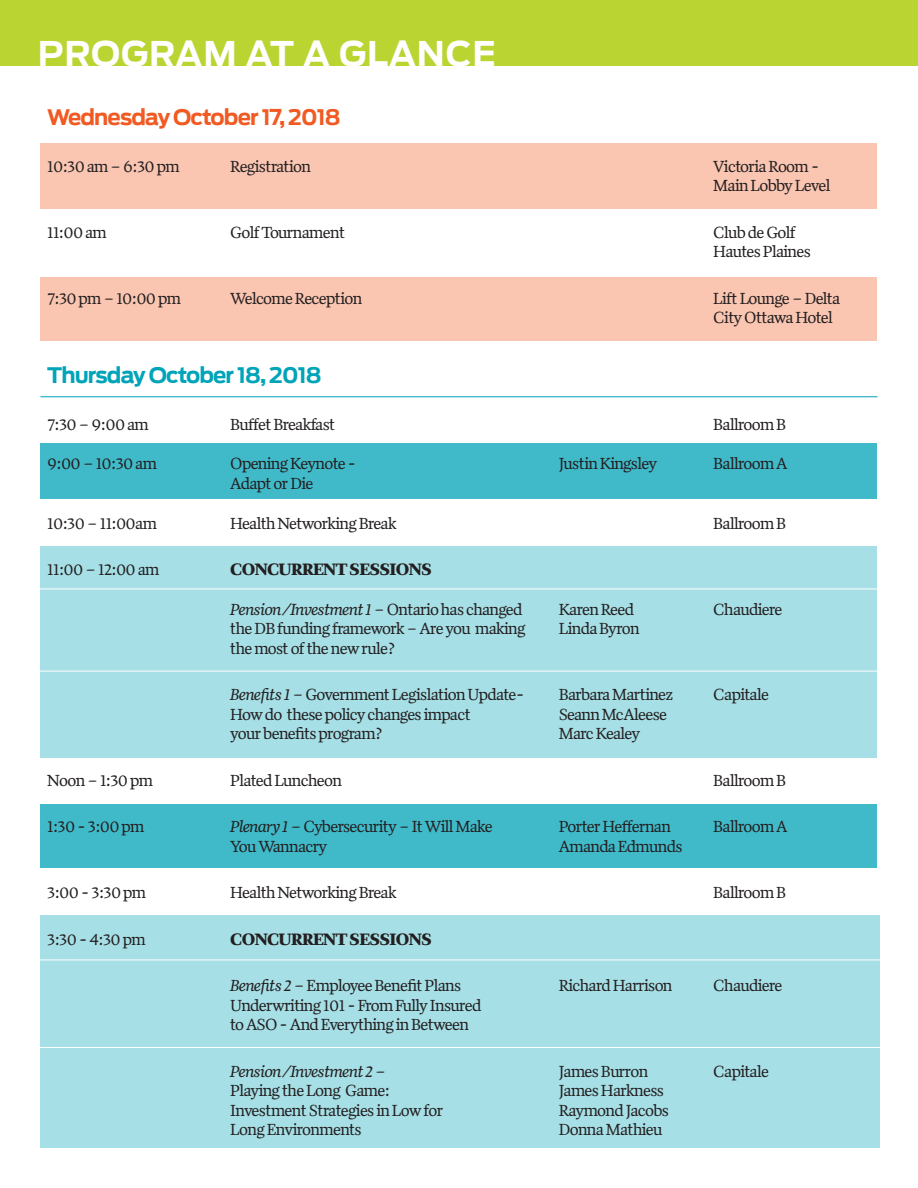
<style>
.page{position:relative;width:918px;height:1188px;background:#fff}
.page>*{position:absolute;margin:0;border:0;box-sizing:border-box;transform-origin:0 0}
.t1{font:700 34.05px "Antenna";letter-spacing:.025em;color:#fff}
.t2{font:700 21.45px "Antenna";letter-spacing:-.04em;color:#f15a22}
.t3{font:700 21.45px "Antenna";letter-spacing:-.04em;color:#00a4b8}
.t4{font:16.5px/19.5px "Quiosco";letter-spacing:-.04em;color:#231f20}
.t5{font:italic 16.5px "Quiosco";letter-spacing:-.04em;color:#231f20}
.t6{font:700 16.5px "Quiosco";letter-spacing:-.04em;color:#231f20}
.s1{font-style:normal}
.s2{font-style:italic}
</style>
<div class="page">
<div style="left:40px;top:143px;width:838px;height:65px;background:#fac5b1"></div>
<div style="left:40px;top:277px;width:838px;height:64px;background:#fac5b1"></div>
<div style="left:40px;top:444px;width:838px;height:55px;background:#40bac9"></div>
<div style="left:40px;top:804px;width:838px;height:63px;background:#40bac9"></div>
<div style="left:40px;top:546px;width:838px;height:211px;background:#a6dfe6"></div>
<div style="left:40px;top:915px;width:840px;height:233px;background:#a6dfe6"></div>
<hr style="left:33px;top:589px;width:858px;height:1px;background:#fff">
<hr style="left:33px;top:960px;width:858px;height:1px;background:#fff">
<hr style="left:33px;top:671px;width:858px;height:1px;background:#fff">
<hr style="left:33px;top:1047px;width:858px;height:1px;background:#fff">
<hr style="left:40px;top:396px;width:838px;height:1px;background:#00a4b8">
<div style="left:0;top:0;width:918px;height:65px;background:#bad432"></div>
<p class="t1" style="left:38px;top:33px;width:460px">PROGRAM AT A GLANCE</p>
<p class="t2" style="left:47px;top:104px;width:295px">Wednesday October 17, 2018</p>
<p class="t4" style="left:47px;top:156px;width:134px">10:30 am – 6:30 pm</p>
<p class="t4" style="left:230px;top:156px;width:82px">Registration</p>
<p class="t4" style="left:713px;top:156px;width:119px">Victoria Room -<br>Main Lobby Level</p>
<p class="t4" style="left:47px;top:222px;width:61px">11:00 am</p>
<p class="t4" style="left:230px;top:222px;width:116px">Golf Tournament</p>
<p class="t4" style="left:713px;top:222px;width:99px">Club de Golf<br>Hautes Plaines</p>
<p class="t4" style="left:47px;top:288px;width:135px">7:30 pm – 10:00 pm</p>
<p class="t4" style="left:230px;top:288px;width:134px">Welcome Reception</p>
<p class="t4" style="left:713px;top:288px;width:128px">Lift Lounge – Delta<br>City Ottawa Hotel</p>
<p class="t3" style="left:47px;top:362px;width:276px">Thursday October 18, 2018</p>
<p class="t4" style="left:47px;top:414px;width:103px">7:30 – 9:00 am</p>
<p class="t4" style="left:230px;top:414px;width:107px">Buffet Breakfast</p>
<p class="t4" style="left:713px;top:414px;width:74px">Ballroom B</p>
<p class="t4" style="left:47px;top:454px;width:111px">9:00 – 10:30 am</p>
<p class="t4" style="left:230px;top:454px;width:128px">Opening Keynote -</p>
<p class="t4" style="left:559px;top:454px;width:100px">Justin Kingsley</p>
<p class="t4" style="left:713px;top:454px;width:76px">Ballroom A</p>
<p class="t4" style="left:230px;top:474px;width:85px">Adapt or Die</p>
<p class="t4" style="left:47px;top:513px;width:111px">10:30 – 11:00am</p>
<p class="t4" style="left:230px;top:513px;width:168px">Health Networking Break</p>
<p class="t4" style="left:713px;top:513px;width:74px">Ballroom B</p>
<p class="t4" style="left:47px;top:560px;width:114px">11:00 – 12:00 am</p>
<p class="t6" style="left:230px;top:559px;width:203px">CONCURRENT SESSIONS</p>
<p class="t5" style="left:230px;top:599px;width:294px">Pension/Investment 1 <span class="s1">– Ontario has changed</span></p>
<p class="t4" style="left:559px;top:600px;width:77px">Karen Reed</p>
<p class="t4" style="left:713px;top:600px;width:71px">Chaudiere</p>
<p class="t4" style="left:230px;top:619px;width:297px">the DB funding framework – Are you making</p>
<p class="t4" style="left:559px;top:619px;width:82px">Linda Byron</p>
<p class="t4" style="left:230px;top:639px;width:167px">the most of the new rule?</p>
<p class="t4" style="left:230px;top:685px;width:296px"><span class="s2">Benefits 1</span>– Government Legislation Update-</p>
<p class="t4" style="left:559px;top:685px;width:116px">Barbara Martinez</p>
<p class="t4" style="left:713px;top:685px;width:57px">Capitale</p>
<p class="t4" style="left:230px;top:705px;width:242px">How do these policy changes impact</p>
<p class="t4" style="left:559px;top:705px;width:110px">Seann McAleese</p>
<p class="t4" style="left:230px;top:724px;width:154px">your benefits program?</p>
<p class="t4" style="left:559px;top:724px;width:83px">Marc Kealey</p>
<p class="t4" style="left:47px;top:771px;width:107px">Noon – 1:30 pm</p>
<p class="t4" style="left:230px;top:771px;width:113px">Plated Luncheon</p>
<p class="t4" style="left:713px;top:771px;width:74px">Ballroom B</p>
<p class="t4" style="left:47px;top:817px;width:99px">1:30 - 3:00 pm</p>
<p class="t4" style="left:230px;top:817px;width:264px"><span class="s2">Plenary 1</span> – Cybersecurity – It Will Make</p>
<p class="t4" style="left:559px;top:817px;width:114px">Porter Heffernan</p>
<p class="t4" style="left:713px;top:817px;width:76px">Ballroom A</p>
<p class="t4" style="left:230px;top:837px;width:99px">You Wannacry</p>
<p class="t4" style="left:559px;top:837px;width:125px">Amanda Edmunds</p>
<p class="t4" style="left:47px;top:883px;width:100px">3:00 - 3:30 pm</p>
<p class="t4" style="left:230px;top:883px;width:168px">Health Networking Break</p>
<p class="t4" style="left:713px;top:883px;width:74px">Ballroom B</p>
<p class="t4" style="left:47px;top:930px;width:100px">3:30 - 4:30 pm</p>
<p class="t6" style="left:230px;top:929px;width:203px">CONCURRENT SESSIONS</p>
<p class="t4" style="left:230px;top:976px;width:232px"><span class="s2">Benefits 2 –</span> Employee Benefit Plans</p>
<p class="t4" style="left:559px;top:976px;width:115px">Richard Harrison</p>
<p class="t4" style="left:713px;top:976px;width:71px">Chaudiere</p>
<p class="t4" style="left:230px;top:996px;width:253px">Underwriting 101 - From Fully Insured to ASO - And Everything in Between</p>
<p class="t5" style="left:230px;top:1061px;width:158px">Pension/Investment 2 –</p>
<p class="t4" style="left:559px;top:1062px;width:91px">James Burron</p>
<p class="t4" style="left:713px;top:1062px;width:57px">Capitale</p>
<p class="t4" style="left:230px;top:1081px;width:161px">Playing the Long Game:</p>
<p class="t4" style="left:559px;top:1081px;width:107px">James Harkness</p>
<p class="t4" style="left:230px;top:1101px;width:215px">Investment Strategies in Low for</p>
<p class="t4" style="left:559px;top:1101px;width:112px">Raymond Jacobs</p>
<p class="t4" style="left:230px;top:1120px;width:133px">Long Environments</p>
<p class="t4" style="left:559px;top:1120px;width:105px">Donna Mathieu</p>
</div>
